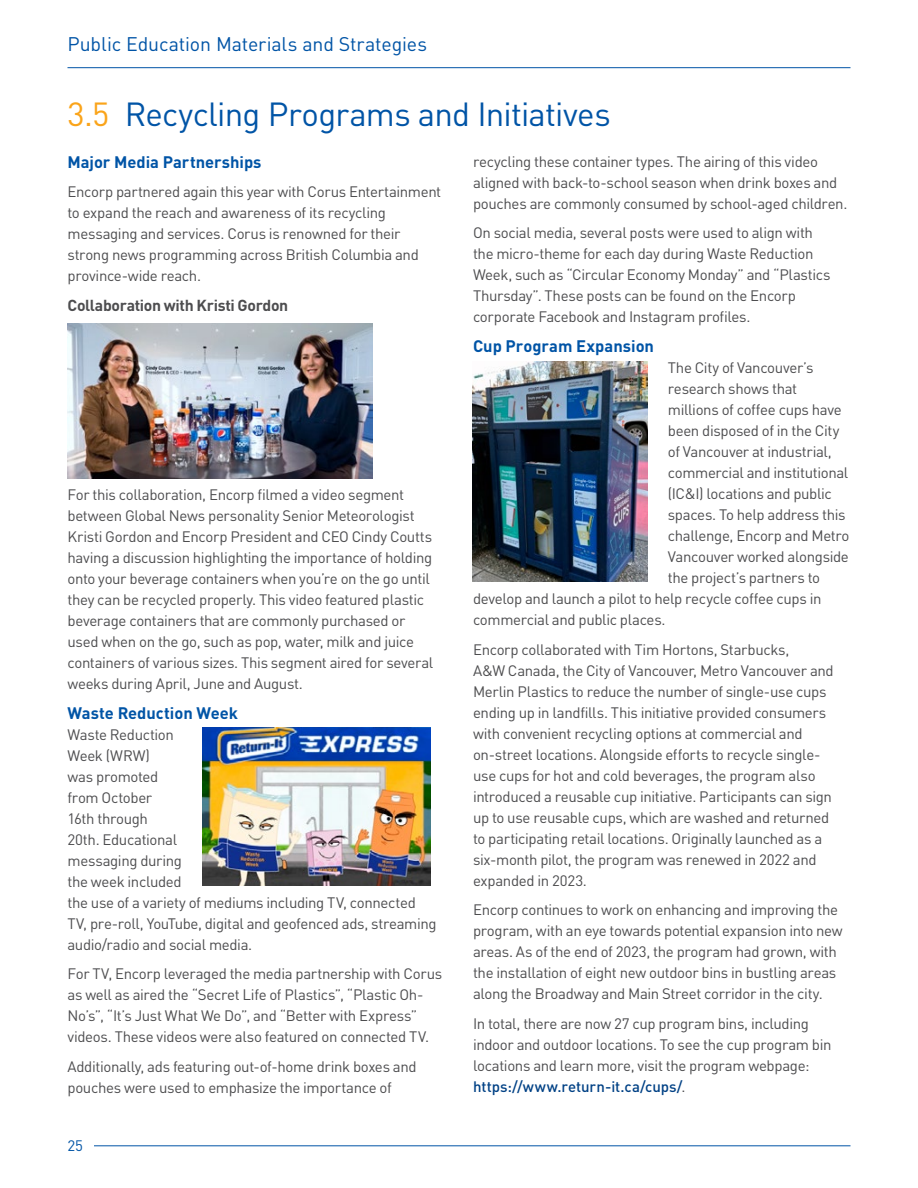
<style>
.page{position:relative;width:918px;height:1188px;background:#fff}
.page>*{position:absolute;margin:0;border:0;box-sizing:border-box;transform-origin:0 0}
.t1{font:33px "DIN Pro";letter-spacing:-.02em;color:#0054a6}
.t2{font:19.5px "DIN Pro";letter-spacing:-.005em;color:#0054a6}
.t3{font:700 16.5px "DIN Pro";color:#0054a6}
.t4{font:700 15.75px "DIN Pro";letter-spacing:-.025em;color:#4d4d4f}
.t5{font:15px/21px "DIN Pro";letter-spacing:-.025em;color:#4d4d4f}
.t6{font:15px "DIN Pro";color:#0054a6}
.s1{color:#faa41a}
.s2{font-weight:500;color:#004185}
</style>
<div class="page">
<img style="left:68px;top:323px;width:305px;height:155px">
<img style="left:202px;top:727px;width:228px;height:159px">
<img style="left:472px;top:361px;width:176px;height:221px">
<hr style="left:89px;top:1145px;width:761px;height:1px;background:#0054a6">
<div style="left:68px;top:1139px;width:26px;height:13px;background:#fff"></div>
<hr style="left:68px;top:67px;width:782px;height:1px;background:#0054a6">
<h2 class="t2" style="left:67px;top:29px;width:361px">Public Education Materials and Strategies</h2>
<h1 class="t1" style="left:68px;top:89px;width:545px"><span class="s1">3.5</span> Recycling Programs and Initiatives</h1>
<p class="t5" style="left:473px;top:149px;width:376px">recycling these container types. The airing of this video aligned with back-to-school season when drink boxes and pouches are commonly consumed by school-aged children.</p>
<p class="t5" style="left:473px;top:221px;width:359px">On social media, several posts were used to align with the micro-theme for each day during Waste Reduction Week, such as “Circular Economy Monday” and “Plastics Thursday”. These posts can be found on the Encorp corporate Facebook and Instagram profiles.</p>
<p class="t3" style="left:473px;top:332px;width:183px">Cup Program Expansion</p>
<p class="t5" style="left:668px;top:356px;width:147px">The City of Vancouver’s</p>
<p class="t5" style="left:668px;top:377px;width:131px">research shows that</p>
<p class="t5" style="left:668px;top:398px;width:175px">millions of coffee cups have</p>
<p class="t5" style="left:668px;top:419px;width:173px">been disposed of in the City</p>
<p class="t5" style="left:668px;top:440px;width:165px">of Vancouver at industrial,</p>
<p class="t5" style="left:668px;top:461px;width:182px">commercial and institutional</p>
<p class="t5" style="left:668px;top:482px;width:166px">(IC&amp;I) locations and public</p>
<p class="t5" style="left:668px;top:503px;width:179px">spaces. To help address this</p>
<p class="t5" style="left:668px;top:524px;width:183px">challenge, Encorp and Metro</p>
<p class="t5" style="left:668px;top:545px;width:183px">Vancouver worked alongside</p>
<p class="t5" style="left:668px;top:566px;width:154px">the project’s partners to</p>
<p class="t5" style="left:473px;top:587px;width:350px">develop and launch a pilot to help recycle coffee cups in</p>
<p class="t5" style="left:473px;top:608px;width:194px">commercial and public places.</p>
<p class="t5" style="left:473px;top:637px;width:362px">Encorp collaborated with Tim Hortons, Starbucks,<br>A&amp;W Canada, the City of Vancouver, Metro Vancouver and Merlin Plastics to reduce the number of single-use cups ending up in landfills. This initiative provided consumers with convenient recycling options at commercial and on-street locations. Alongside efforts to recycle single&shy;use cups for hot and cold beverages, the program also introduced a reusable cup initiative. Participants can sign up to use reusable cups, which are washed and returned to participating retail locations. Originally launched as a six-month pilot, the program was renewed in 2022 and expanded in 2023.</p>
<p class="t5" style="left:473px;top:898px;width:371px">Encorp continues to work on enhancing and improving the program, with an eye towards potential expansion into new areas. As of the end of 2023, the program had grown, with the installation of eight new outdoor bins in bustling areas along the Broadway and Main Street corridor in the city.</p>
<p class="t5" style="left:473px;top:1012px;width:360px">In total, there are now 27 cup program bins, including indoor and outdoor locations. To see the cup program bin locations and learn more, visit the program webpage: <span class="s2">https://www.return-it.ca/cups/</span>.</p>
<p class="t3" style="left:68px;top:148px;width:196px">Major Media Partnerships</p>
<p class="t5" style="left:68px;top:180px;width:375px">Encorp partnered again this year with Corus Entertainment to expand the reach and awareness of its recycling messaging and services. Corus is renowned for their strong news programming across British Columbia and province-wide reach.</p>
<p class="t4" style="left:68px;top:292px;width:222px">Collaboration with Kristi Gordon</p>
<p class="t5" style="left:68px;top:483px;width:367px">For this collaboration, Encorp filmed a video segment between Global News personality Senior Meteorologist Kristi Gordon and Encorp President and CEO Cindy Coutts having a discussion highlighting the importance of holding onto your beverage containers when you’re on the go until they can be recycled properly. This video featured plastic beverage containers that are commonly purchased or used when on the go, such as pop, water, milk and juice containers of various sizes. This segment aired for several weeks during April, June and August.</p>
<p class="t3" style="left:68px;top:699px;width:172px">Waste Reduction Week</p>
<p class="t5" style="left:68px;top:722px;width:371px">Waste Reduction<br>Week (WRW)<br>was promoted<br>from October<br>16th through<br>20th. Educational<br>messaging during<br>the week included<br>the use of a variety of mediums including TV, connected<br>TV, pre-roll, YouTube, digital and geofenced ads, streaming audio/radio and social media.</p>
<p class="t5" style="left:68px;top:962px;width:376px">For TV, Encorp leveraged the media partnership with Corus as well as aired the “Secret Life of Plastics”, “Plastic Oh-No’s”, “It’s Just What We Do”, and “Better with Express” videos. These videos were also featured on connected TV.</p>
<p class="t5" style="left:68px;top:1055px;width:351px">Additionally, ads featuring out-of-home drink boxes and pouches were used to emphasize the importance of</p>
<p class="t6" style="left:68px;top:1134px;width:17px">25</p>
</div>
